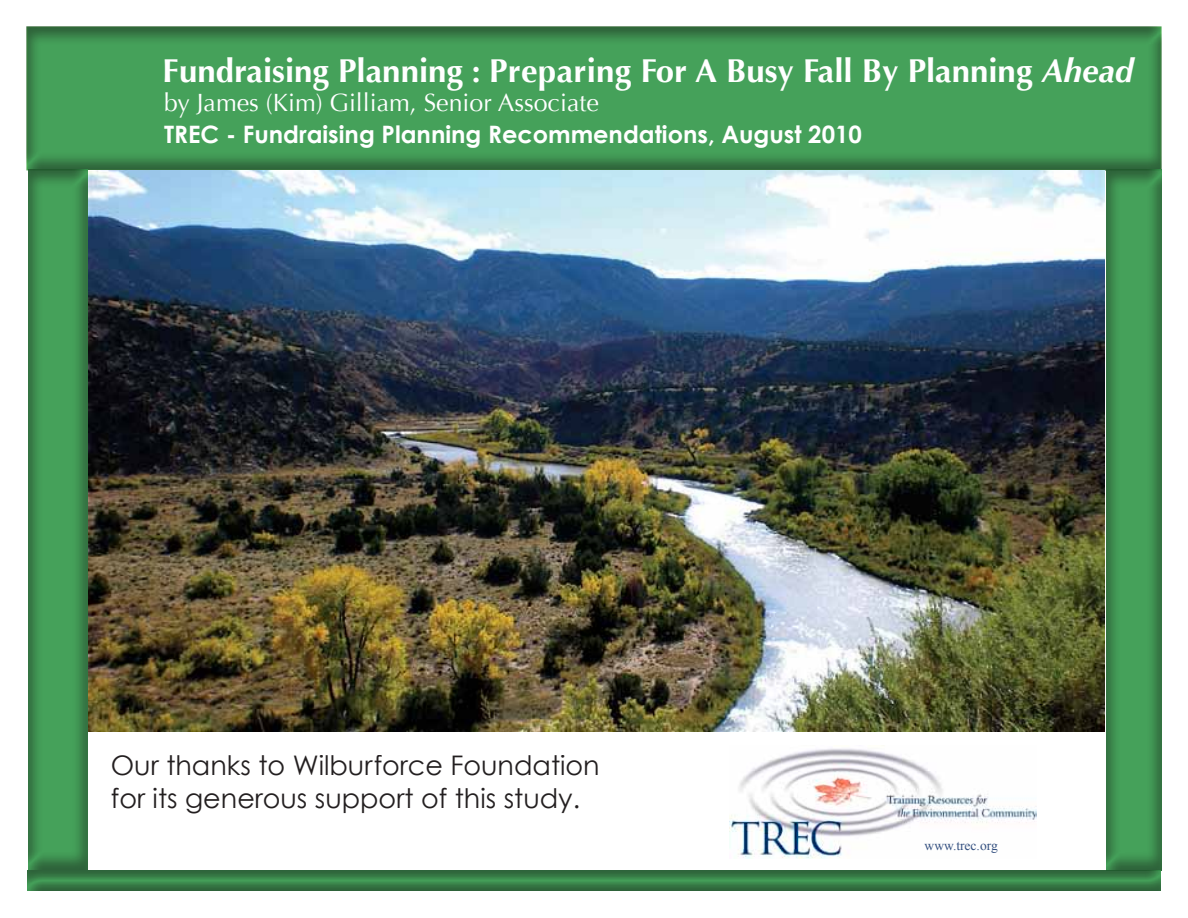
<style>
.page{position:relative;width:1188px;height:918px;background:#fff}
.page>*{position:absolute;margin:0;border:0;box-sizing:border-box;transform-origin:0 0}
.t1{font:700 33px "Optima";color:#fff}
.t2{font:27px/32.4px "Century Gothic";color:#231f20}
.t3{font:24.9px "Optima";color:#fff}
.t4{font:700 24px "Century Gothic";color:#fff}
.t5{font:13.5px "Times New Roman";color:#345080}
.s1{font-size:31.5px}
.s2{font-style:italic}
</style>
<div class="page">
<div style="left:23px;top:18px;width:1139px;height:154px;background:#231f20;opacity:.5"></div>
<div style="left:23px;top:158px;width:65px;height:711px;background:#231f20;opacity:.5"></div>
<div style="left:1101px;top:159px;width:61px;height:713px;background:#231f20;opacity:.5"></div>
<div style="left:26px;top:869px;width:1136px;height:23px;background:#231f20;opacity:.5"></div>
<img style="left:730px;top:748px;width:307px;height:111px">
<img style="left:88px;top:170px;width:1016px;height:561px">
<p class="t1" style="left:163px;top:52px;width:972px">Fundraising Planning <span class="s1">:</span> Preparing For A Busy Fall By Planning <span class="s2">Ahead</span></p>
<p class="t3" style="left:164px;top:88px;width:436px">by James (Kim) Gilliam, Senior Associate</p>
<p class="t4" style="left:164px;top:119px;width:699px">TREC - Fundraising Planning Recommendations, August 2010</p>
<p class="t2" style="left:111px;top:749px;width:490px">Our thanks to Wilburforce Foundation for its generous support of this study.</p>
<p class="t5" style="left:925px;top:836px;width:75px">www.trec.org</p>
</div>
